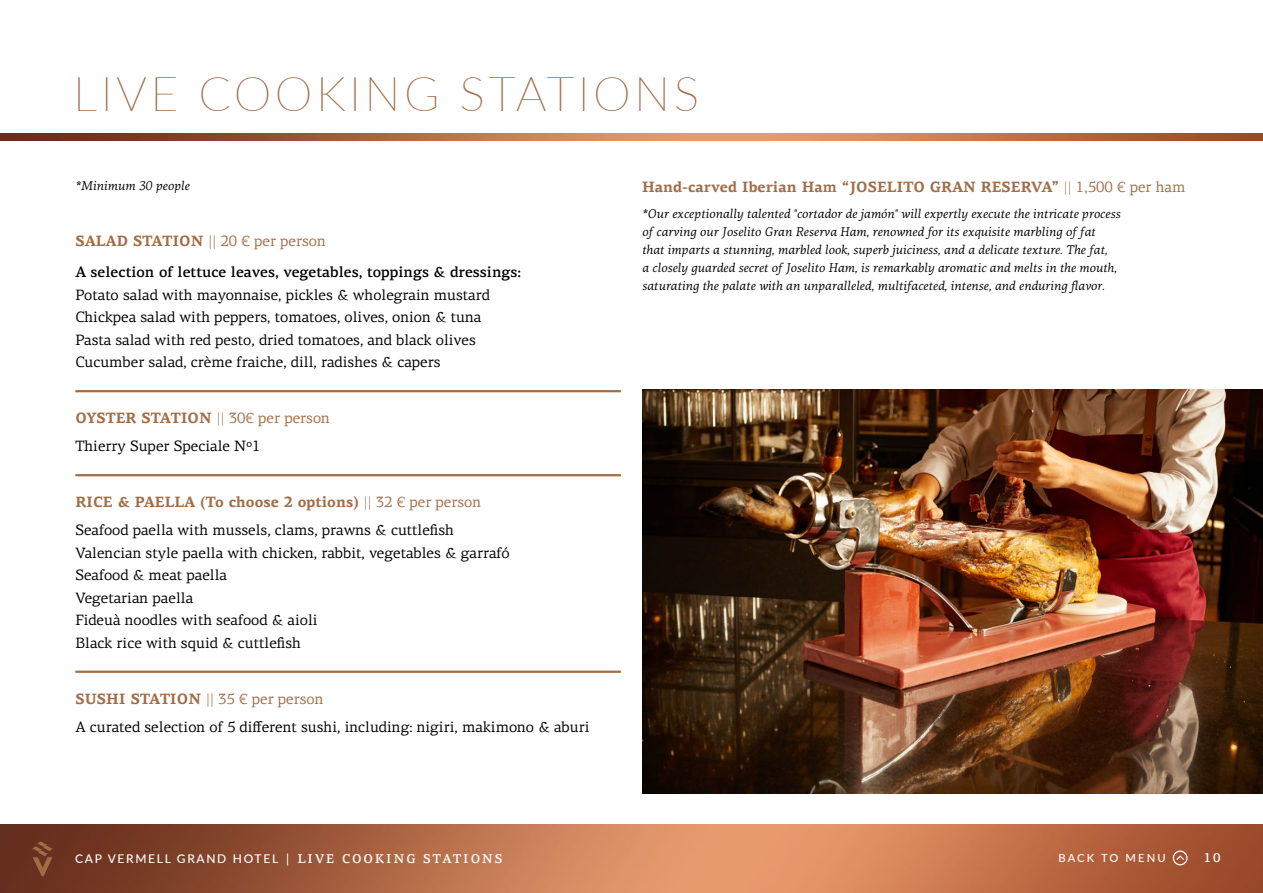
<style>
.page{position:relative;width:1263px;height:893px;background:#fff}
.page>*{position:absolute;margin:0;border:0;box-sizing:border-box;transform-origin:0 0}
.t1{font:100 48px "Lato";letter-spacing:.07em;color:#a16d47}
.t2{font:15px/22.5px "PF Centro Serif Pro";color:#000}
.t3{font:700 15px "PF Centro Serif Pro";color:#a16d47}
.t4{font:15px "PF Centro Serif Pro";color:#a16d47}
.t5{font:italic 12.75px/18px "PF Centro Serif Pro";color:#000}
.t6{font:500 12.75px "PF Centro Serif Pro";color:#fff}
.t7{font:500 12px "Lato";letter-spacing:.14em;color:#fff}
.t8{font:500 11.25px "Lato";letter-spacing:.19em;color:#fff}
.s1{font-weight:700}
.s2{font-weight:500}
.s3{font-weight:400}
.s4{font-family:"PF Centro Serif Pro";font-size:13.5px}
.s5{font-family:"PF Centro Serif Pro";font-size:12.75px}
</style>
<div class="page">
<img style="left:0;top:825px;width:1263px;height:68px">
<svg style="left:32px;top:841px;width:21px;height:35px"></svg>
<hr style="left:75px;top:390px;width:546px;height:2px;background:#a16d47">
<hr style="left:75px;top:474px;width:546px;height:2px;background:#a16d47">
<hr style="left:75px;top:671px;width:546px;height:2px;background:#a16d47">
<img style="left:0;top:133px;width:1263px;height:7px">
<img style="left:642px;top:389px;width:621px;height:404px">
<svg style="left:1173px;top:850px;width:14px;height:15px"></svg>
<p class="t1" style="left:73px;top:61px;width:627px">LIVE COOKING STATIONS</p>
<p class="t5" style="left:75px;top:177px;width:116px">*Minimum 30 people</p>
<p class="t4" style="left:75px;top:232px;width:252px"><span class="s1">SALAD STATION</span> || 20 € per person</p>
<p class="t2" style="left:75px;top:261px;width:447px"><span class="s2">A selection of lettuce leaves, vegetables, toppings &amp; dressings:<br></span>Potato salad with mayonnaise, pickles &amp; wholegrain mustard Chickpea salad with peppers, tomatoes, olives, onion &amp; tuna<br>Pasta salad with red pesto, dried tomatoes, and black olives Cucumber salad, crème fraiche, dill, radishes &amp; capers</p>
<p class="t4" style="left:75px;top:409px;width:256px"><span class="s1">OYSTER STATION</span> || 30€ per person</p>
<p class="t2" style="left:75px;top:435px;width:187px">Thierry Super Speciale Nº1</p>
<p class="t3" style="left:75px;top:493px;width:407px">RICE &amp; PAELLA (To choose 2 options) <span class="s3">|| 32 € per person</span></p>
<p class="t2" style="left:75px;top:519px;width:436px">Seafood paella with mussels, clams, prawns &amp; cuttlefish Valencian style paella with chicken, rabbit, vegetables &amp; garrafó Seafood &amp; meat paella<br>Vegetarian paella<br>Fideuà noodles with seafood &amp; aioli<br>Black rice with squid &amp; cuttlefish</p>
<p class="t4" style="left:75px;top:690px;width:250px"><span class="s1">SUSHI STATION</span> || 35 € per person</p>
<p class="t2" style="left:75px;top:716px;width:516px">A curated selection of 5 different sushi, including: nigiri, makimono &amp; aburi</p>
<p class="t3" style="left:642px;top:177px;width:545px">Hand-carved Iberian Ham “JOSELITO GRAN RESERVA” <span class="s3">|| 1,500 € per ham</span></p>
<p class="t5" style="left:642px;top:205px;width:480px">*Our exceptionally talented "cortador de jamón" will expertly execute the intricate process of carving our Joselito Gran Reserva Ham, renowned for its exquisite marbling of fat that imparts a stunning, marbled look, superb juiciness, and a delicate texture. The fat,<br>a closely guarded secret of Joselito Ham, is remarkably aromatic and melts in the mouth, saturating the palate with an unparalleled, multifaceted, intense, and enduring flavor.</p>
<p class="t7" style="left:75px;top:850px;width:429px">CAP VERMELL GRAND HOTEL <span class="s4">|</span> <span class="s5">LIVE COOKING STATIONS</span></p>
<p class="t6" style="left:1204px;top:850px;width:18px">10</p>
<p class="t8" style="left:1058px;top:850px;width:109px">BACK TO MENU</p>
</div>
